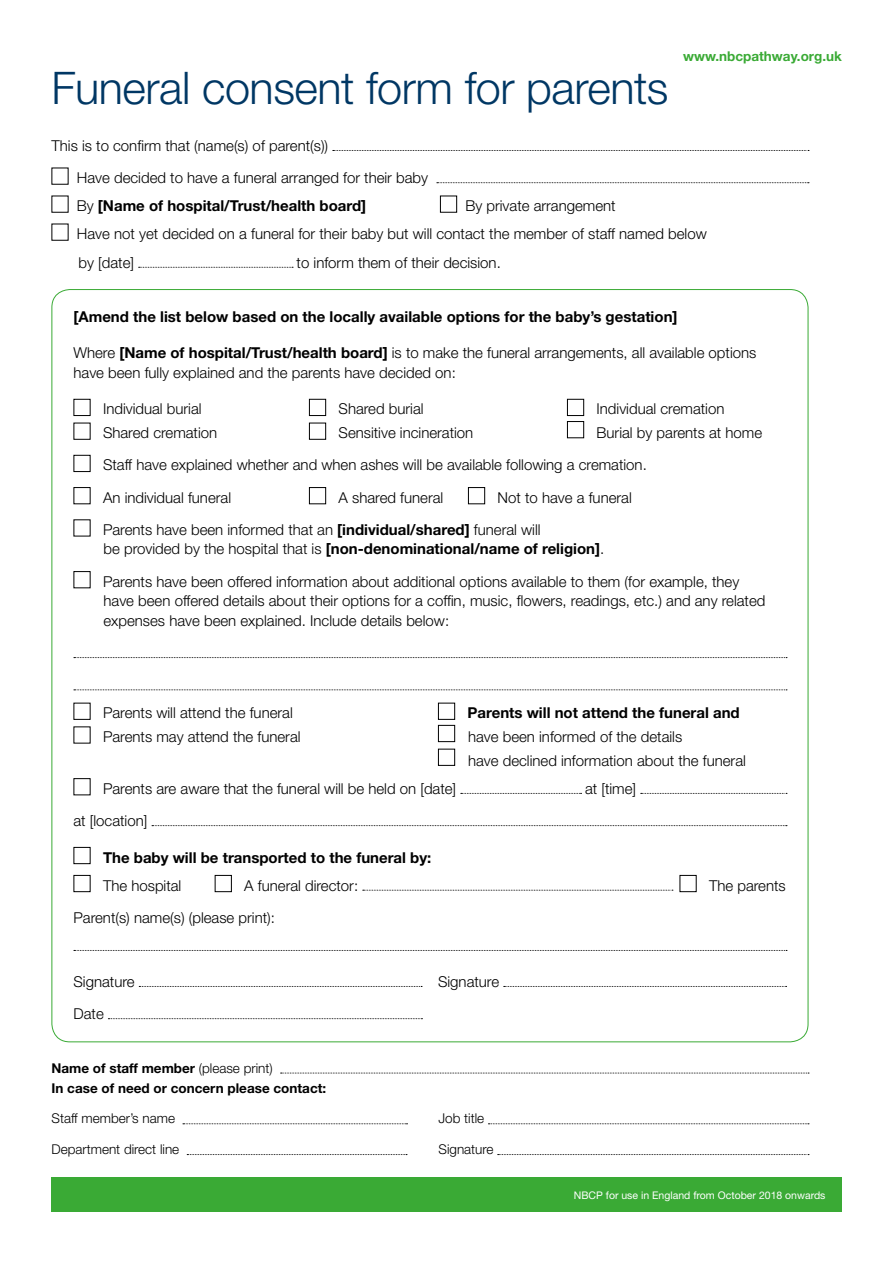
<style>
.page{position:relative;width:893px;height:1263px;background:#fff}
.page>*{position:absolute;margin:0;border:0;box-sizing:border-box;transform-origin:0 0}
.t1{font:300 45px "Helvetica Neue LT Std";letter-spacing:-.01em;color:#003764}
.t2{font:300 15px/32.2px "Helvetica Neue LT Std";color:#000}
.t3{font:700 15px "Helvetica Neue LT Std";color:#000}
.t4{font:700 13.5px/19.2px "Helvetica Neue LT Std";color:#000}
.t5{font:300 13.5px "Helvetica Neue LT Std";color:#000}
.t6{font:700 13.5px "Helvetica Neue LT Std";color:#3aaa35}
.t7{font:10.5px "Helvetica Neue LT Std";color:#fff}
.s1{font-weight:300}
.s2{font-weight:700}
</style>
<div class="page">
<div style="left:52px;top:1178px;width:790px;height:34px;background:#3aaa35"></div>
<svg style="left:333px;top:150px;width:476px;height:1px"></svg>
<svg style="left:437px;top:182px;width:372px;height:1px"></svg>
<div style="left:440px;top:196px;width:17px;height:17px;border:1px solid #000"></div>
<svg style="left:139px;top:267px;width:154px;height:1px"></svg>
<div style="left:74px;top:399px;width:17px;height:17px;border:1px solid #000"></div>
<div style="left:309px;top:399px;width:17px;height:17px;border:1px solid #000"></div>
<div style="left:567px;top:399px;width:17px;height:17px;border:1px solid #000"></div>
<div style="left:309px;top:423px;width:17px;height:17px;border:1px solid #000"></div>
<div style="left:567px;top:421px;width:17px;height:17px;border:1px solid #000"></div>
<div style="left:74px;top:455px;width:17px;height:17px;border:1px solid #000"></div>
<div style="left:309px;top:487px;width:17px;height:17px;border:1px solid #000"></div>
<div style="left:468px;top:487px;width:17px;height:17px;border:1px solid #000"></div>
<svg style="left:74px;top:657px;width:713px;height:1px"></svg>
<svg style="left:74px;top:689px;width:713px;height:1px"></svg>
<div style="left:438px;top:703px;width:17px;height:17px;border:1px solid #000"></div>
<div style="left:438px;top:725px;width:17px;height:17px;border:1px solid #000"></div>
<div style="left:438px;top:749px;width:17px;height:17px;border:1px solid #000"></div>
<svg style="left:461px;top:793px;width:120px;height:1px"></svg>
<svg style="left:641px;top:793px;width:146px;height:1px"></svg>
<svg style="left:152px;top:825px;width:635px;height:1px"></svg>
<div style="left:74px;top:847px;width:17px;height:17px;border:1px solid #000"></div>
<div style="left:74px;top:875px;width:17px;height:17px;border:1px solid #000"></div>
<div style="left:215px;top:875px;width:17px;height:17px;border:1px solid #000"></div>
<svg style="left:363px;top:890px;width:310px;height:1px"></svg>
<div style="left:680px;top:875px;width:17px;height:17px;border:1px solid #000"></div>
<svg style="left:74px;top:950px;width:713px;height:1px"></svg>
<svg style="left:139px;top:986px;width:283px;height:1px"></svg>
<svg style="left:504px;top:986px;width:283px;height:1px"></svg>
<svg style="left:108px;top:1018px;width:314px;height:1px"></svg>
<svg style="left:281px;top:1073px;width:528px;height:1px"></svg>
<svg style="left:183px;top:1123px;width:224px;height:1px"></svg>
<svg style="left:488px;top:1123px;width:321px;height:1px"></svg>
<svg style="left:187px;top:1154px;width:220px;height:1px"></svg>
<svg style="left:498px;top:1154px;width:311px;height:1px"></svg>
<p class="t6" style="left:683px;top:48px;width:160px">www.nbcpathway.org.uk</p>
<h1 class="t1" style="left:52px;top:61px;width:619px">Funeral consent form for parents</h1>
<p class="t2" style="left:77px;top:129px;width:353px;text-indent:-25px">This is to confirm that (name(s) of parent(s))<br>Have decided to have a funeral arranged for their baby</p>
<p class="t3" style="left:77px;top:196px;width:291px"><span class="s1">By</span> [Name of hospital/Trust/health board]</p>
<p class="t2" style="left:77px;top:191px;width:631px;line-height:28.2px;text-indent:389px">By private arrangement<br>Have not yet decided on a funeral for their baby but will contact the member of staff named below by [date]</p>
<p class="t2" style="left:297px;top:246px;width:206px">to inform them of their decision.</p>
<p class="t3" style="left:74px;top:307px;width:605px">[Amend the list below based on the locally available options for the baby’s gestation]</p>
<p class="t2" style="left:74px;top:343px;width:684px;line-height:19.5px">Where <span class="s2">[Name of hospital/Trust/health board]</span> is to make the funeral arrangements, all available options have been fully explained and the parents have decided on:</p>
<p class="t2" style="left:103px;top:393px;width:100px">Individual burial</p>
<p class="t2" style="left:339px;top:393px;width:87px">Shared burial</p>
<p class="t2" style="left:597px;top:393px;width:129px">Individual cremation</p>
<p class="t2" style="left:103px;top:416px;width:116px">Shared cremation</p>
<p class="t2" style="left:339px;top:416px;width:136px">Sensitive incineration</p>
<p class="t2" style="left:103px;top:416px;width:661px;text-indent:494px">Burial by parents at home<br>Staff have explained whether and when ashes will be available following a cremation.<br>An individual funeral</p>
<p class="t2" style="left:103px;top:481px;width:530px;text-indent:394px">Not to have a funeral<br>Parents have been informed that an <span class="s2">[individual/shared]</span> funeral will</p>
<p class="t2" style="left:103px;top:533px;width:638px">be provided by the hospital that is <span class="s2">[non-denominational/name of religion]</span>.<br>Parents have been offered information about additional options available to them (for example, they</p>
<p class="t2" style="left:104px;top:591px;width:663px;line-height:19.5px">have been offered details about their options for a coffin, music, flowers, readings, etc.) and any related expenses have been explained. Include details below:</p>
<p class="t2" style="left:339px;top:481px;width:106px">A shared funeral</p>
<p class="t2" style="left:103px;top:696px;width:191px">Parents will attend the funeral</p>
<p class="t3" style="left:468px;top:704px;width:274px">Parents will not attend the funeral and</p>
<p class="t2" style="left:103px;top:720px;width:199px">Parents may attend the funeral</p>
<p class="t2" style="left:468px;top:724px;width:279px;line-height:23.7px">have been informed of the details<br>have declined information about the funeral</p>
<p class="t2" style="left:103px;top:772px;width:355px">Parents are aware that the funeral will be held on [date]</p>
<p class="t2" style="left:585px;top:772px;width:53px">at [time]</p>
<p class="t2" style="left:74px;top:804px;width:75px">at [location]</p>
<p class="t3" style="left:103px;top:848px;width:330px">The baby will be transported to the funeral by:</p>
<p class="t2" style="left:103px;top:869px;width:80px">The hospital</p>
<p class="t2" style="left:244px;top:869px;width:115px">A funeral director:</p>
<p class="t2" style="left:709px;top:869px;width:78px">The parents</p>
<p class="t2" style="left:74px;top:901px;width:203px">Parent(s) name(s) (please print):</p>
<p class="t2" style="left:74px;top:965px;width:63px">Signature</p>
<p class="t2" style="left:438px;top:965px;width:63px">Signature</p>
<p class="t2" style="left:74px;top:997px;width:32px">Date</p>
<p class="t4" style="left:52px;top:1059px;width:276px">Name of staff member <span class="s1">(please print)<br></span>In case of need or concern please contact:</p>
<p class="t5" style="left:52px;top:1110px;width:125px">Staff member’s name</p>
<p class="t5" style="left:439px;top:1110px;width:47px">Job title</p>
<p class="t5" style="left:52px;top:1141px;width:129px">Department direct line</p>
<p class="t5" style="left:439px;top:1141px;width:57px">Signature</p>
<p class="t7" style="left:574px;top:1189px;width:253px">NBCP for use in England from October 2018 onwards</p>
</div>
